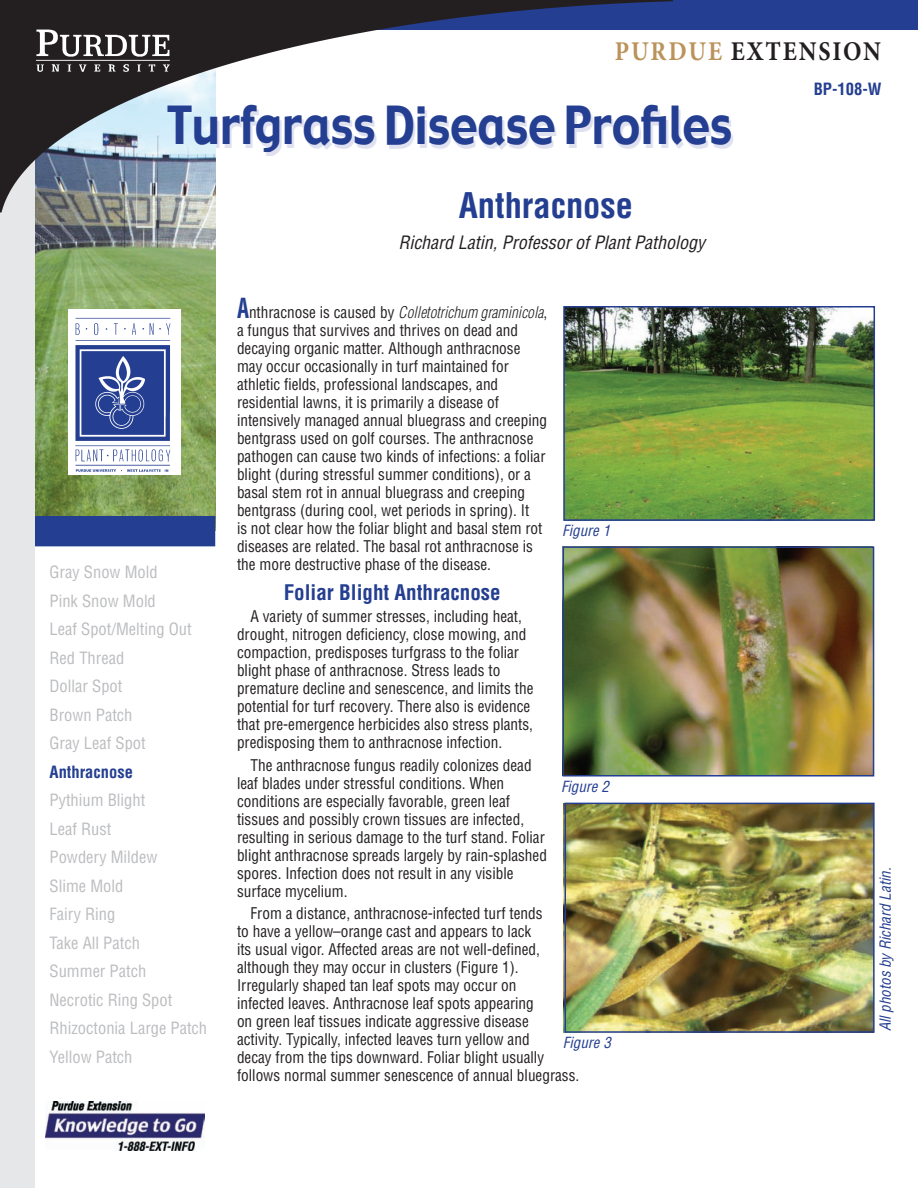
<style>
.page{position:relative;width:918px;height:1188px;background:#fff}
.page>*{position:absolute;margin:0;border:0;box-sizing:border-box;transform-origin:0 0}
.t1{font:51.3px "Gadget";color:#243e91;scale:.9 1}
.t2{font:700 condensed 34.5px "Helvetica";color:#243e91}
.t3{font:700 27.15px "Minion Pro";letter-spacing:.08em;color:#231f20;scale:.89 1}
.t4{font:700 condensed 21px "Helvetica";color:#243e91}
.t5{font:italic condensed 18px "Helvetica";color:#231f20}
.t6{font:condensed 16.5px/28.5px "Helvetica";color:#bcbdc0}
.t7{font:700 condensed 16.5px "Helvetica";color:#243e91}
.t8{font:condensed 15.75px/18px "Helvetica";color:#231f20}
.t9{font:italic condensed 15px "Helvetica";color:#243e91}
.s1{color:#bb935a}
.s2{font-weight:700;font-size:27px;color:#243e91}
.s3{font-weight:300;font-style:italic}
</style>
<div class="page">
<img style="left:35px;top:220px;width:180px;height:296px">
<div style="left:3px;top:517px;width:211px;height:29px;background:#243e91"></div>
<div style="left:2px;top:516px;width:213px;height:30px;border:2px solid #243e91"></div>
<div style="left:0;top:149px;width:35px;height:1039px;background:#e6e7e9"></div>
<div style="left:68px;top:309px;width:113px;height:165px;background:#fff"></div>
<img style="left:75px;top:317px;width:96px;height:155px">
<div style="left:203px;top:0;width:715px;height:29px;background:#243e91"></div>
<img style="left:0;top:0;width:681px;height:220px">
<img style="left:34px;top:28px;width:138px;height:46px">
<img style="left:45px;top:1102px;width:160px;height:48px">
<img style="left:566px;top:549px;width:305px;height:225px">
<img style="left:564px;top:804px;width:308px;height:228px">
<img style="left:566px;top:309px;width:306px;height:209px">
<div style="left:565px;top:803px;width:310px;height:230px;border:2px solid #243e91"></div>
<div style="left:563px;top:306px;width:312px;height:215px;border:2px solid #243e91"></div>
<div style="left:563px;top:546px;width:311px;height:231px;border:2px solid #243e91"></div>
<h3 class="t3" style="left:615px;top:32px;width:301px"><span class="s1">PURDUE</span> EXTENSION</h3>
<p class="t7" style="left:814px;top:79px;width:69px">BP-108-W</p>
<h1 class="t1" style="left:167px;top:92px;width:629px">Turfgrass Disease Profiles</h1>
<p class="t6" style="left:50px;top:558px;width:144px">Gray Snow Mold<br>Pink Snow Mold<br>Leaf Spot/Melting Out<br>Red Thread<br>Dollar Spot<br>Brown Patch<br>Gray Leaf Spot</p>
<p class="t7" style="left:50px;top:762px;width:85px">Anthracnose</p>
<p class="t6" style="left:50px;top:786px;width:159px">Pythium Blight<br>Leaf Rust<br>Powdery Mildew<br>Slime Mold<br>Fairy Ring<br>Take All Patch<br>Summer Patch<br>Necrotic Ring Spot<br>Rhizoctonia Large Patch<br>Yellow Patch</p>
<h2 class="t2" style="left:459px;top:184px;width:176px">Anthracnose</h2>
<p class="t5" style="left:398px;top:231px;width:308px">Richard Latin, Professor of Plant Pathology</p>
<p class="t8" style="left:237px;top:303px;width:312px"><span class="s2">A</span>nthracnose is caused by <span class="s3">Colletotrichum graminicola</span>, a fungus that survives and thrives on dead and decaying organic matter. Although anthracnose may occur occasionally in turf maintained for athletic fields, professional landscapes, and residential lawns, it is primarily a disease of intensively managed annual bluegrass and creeping bentgrass used on golf courses. The anthracnose pathogen can cause two kinds of infections: a foliar blight (during stressful summer conditions), or a basal stem rot in annual bluegrass and creeping bentgrass (during cool, wet periods in spring). It<br>is not clear how the foliar blight and basal stem rot diseases are related. The basal rot anthracnose is the more destructive phase of the disease.</p>
<h3 class="t4" style="left:284px;top:579px;width:219px">Foliar Blight Anthracnose</h3>
<p class="t8" style="left:237px;top:607px;width:298px;text-indent:14px">A variety of summer stresses, including heat, drought, nitrogen deficiency, close mowing, and compaction, predisposes turfgrass to the foliar blight phase of anthracnose. Stress leads to premature decline and senescence, and limits the potential for turf recovery. There also is evidence that pre-emergence herbicides also stress plants, predisposing them to anthracnose infection.</p>
<p class="t8" style="left:237px;top:756px;width:312px;text-indent:14px">The anthracnose fungus readily colonizes dead leaf blades under stressful conditions. When conditions are especially favorable, green leaf tissues and possibly crown tissues are infected, resulting in serious damage to the turf stand. Foliar blight anthracnose spreads largely by rain-splashed spores. Infection does not result in any visible surface mycelium.</p>
<p class="t8" style="left:237px;top:904px;width:344px;text-indent:14px">From a distance, anthracnose-infected turf tends<br>to have a yellow–orange cast and appears to lack<br>its usual vigor. Affected areas are not well-defined, although they may occur in clusters (Figure 1).<br>Irregularly shaped tan leaf spots may occur on<br>infected leaves. Anthracnose leaf spots appearing<br>on green leaf tissues indicate aggressive disease<br>activity. Typically, infected leaves turn yellow and<br>decay from the tips downward. Foliar blight usually follows normal summer senescence of annual bluegrass.</p>
<p class="t9" style="left:562px;top:521px;width:49px">Figure 1</p>
<p class="t9" style="left:561px;top:777px;width:49px">Figure 2</p>
<p class="t9" style="left:563px;top:1034px;width:49px">Figure 3</p>
<p class="t9" style="left:876px;top:1031px;width:165px;rotate:-90deg">All photos by Richard Latin.</p>
</div>
